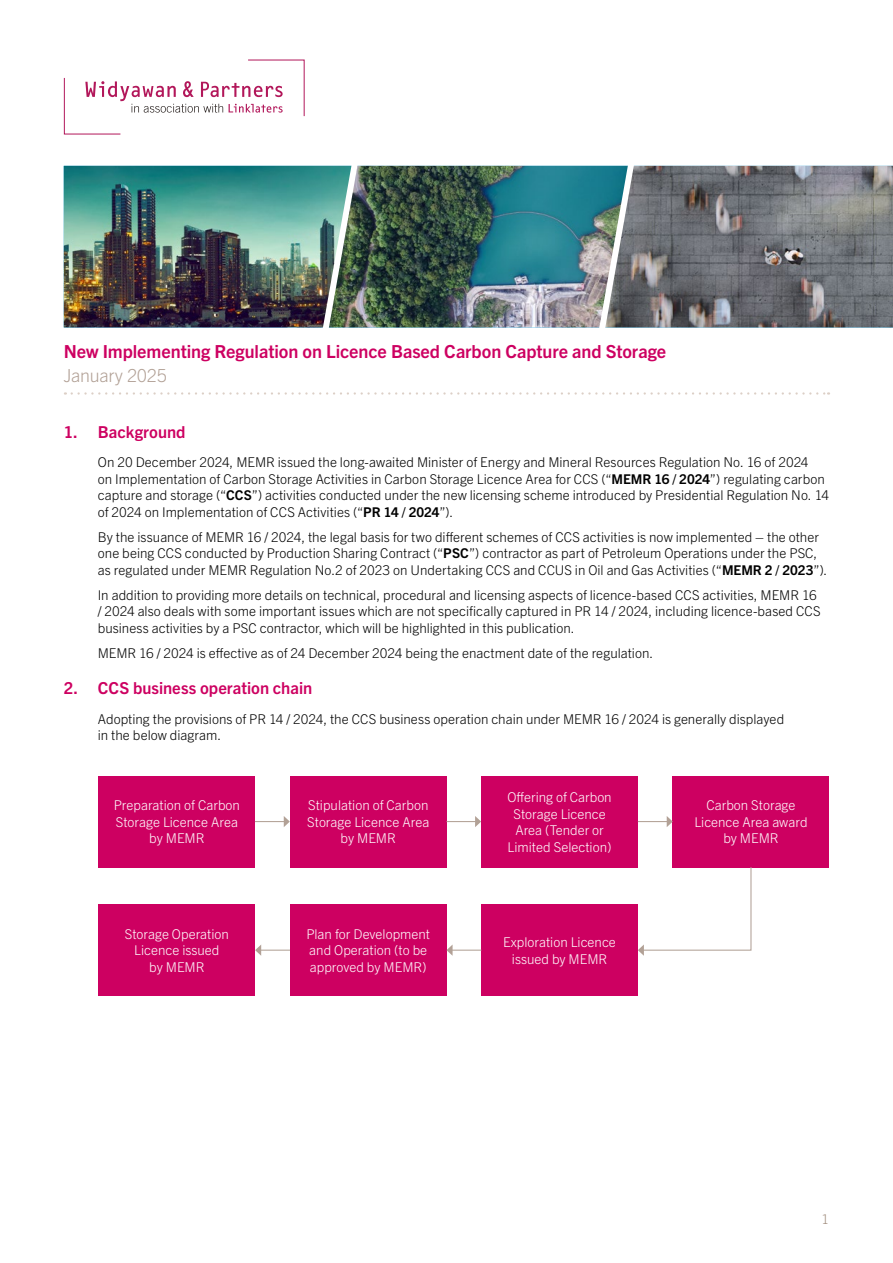
<style>
.page{position:relative;width:893px;height:1263px;background:#fff}
.page>*{position:absolute;margin:0;border:0;box-sizing:border-box;transform-origin:0 0}
.t1{font:700 18px "Trade Gothic Next LT Pro";letter-spacing:-.005em;color:#cd0061}
.t2{font:300 18px "Trade Gothic Next LT Pro";letter-spacing:-.015em;color:#b2a196}
.t3{font:700 16.5px "Trade Gothic Next LT Pro";color:#cd0061}
.t4{font:300 13.5px/16.5px "Trade Gothic Next LT Pro";color:#000}
.t5{font:300 13.5px/16.5px "Trade Gothic Next LT Pro";color:#fff;text-align:center}
.t6{font:300 13.5px "Trade Gothic Next LT Pro";color:#a18d7e}
.s1{font-weight:700}
</style>
<div class="page">
<svg style="left:64px;top:60px;width:241px;height:75px"></svg>
<img style="left:64px;top:166px;width:253px;height:161px">
<img style="left:364px;top:166px;width:229px;height:161px">
<img style="left:317px;top:165px;width:47px;height:163px">
<img style="left:640px;top:166px;width:253px;height:161px">
<img style="left:593px;top:165px;width:47px;height:163px">
<svg style="left:72px;top:392px;width:757px;height:3px"></svg>
<div style="left:99px;top:776px;width:156px;height:91px;background:#cd0061"></div>
<div style="left:290px;top:776px;width:156px;height:91px;background:#cd0061"></div>
<div style="left:481px;top:776px;width:157px;height:91px;background:#cd0061"></div>
<div style="left:481px;top:904px;width:157px;height:92px;background:#cd0061"></div>
<div style="left:290px;top:904px;width:156px;height:92px;background:#cd0061"></div>
<div style="left:99px;top:904px;width:156px;height:92px;background:#cd0061"></div>
<div style="left:673px;top:776px;width:156px;height:91px;background:#cd0061"></div>
<hr style="left:255px;top:821px;width:30px;height:1px;background:#b2a196">
<svg style="left:284px;top:816px;width:6px;height:11px"></svg>
<hr style="left:446px;top:821px;width:30px;height:1px;background:#b2a196">
<svg style="left:475px;top:816px;width:6px;height:11px"></svg>
<svg style="left:446px;top:944px;width:35px;height:12px"></svg>
<hr style="left:260px;top:950px;width:30px;height:1px;background:#b2a196">
<svg style="left:255px;top:945px;width:6px;height:11px"></svg>
<svg style="left:638px;top:816px;width:35px;height:11px"></svg>
<svg style="left:638px;top:866px;width:114px;height:90px"></svg>
<h1 class="t1" style="left:64px;top:339px;width:604px">New Implementing Regulation on Licence Based Carbon Capture and Storage</h1>
<h1 class="t2" style="left:64px;top:362px;width:105px">January 2025</h1>
<p class="t3" style="left:64px;top:420px;width:123px">1. Background</p>
<p class="t4" style="left:98px;top:453px;width:733px">On 20 December 2024, MEMR issued the long-awaited Minister of Energy and Mineral Resources Regulation No. 16 of 2024<br>on Implementation of Carbon Storage Activities in Carbon Storage Licence Area for CCS (“<span class="s1">MEMR 16 / 2024</span>”) regulating carbon capture and storage (“<span class="s1">CCS</span>”) activities conducted under the new licensing scheme introduced by Presidential Regulation No. 14 of 2024 on Implementation of CCS Activities (“<span class="s1">PR 14 / 2024</span>”).</p>
<p class="t4" style="left:98px;top:528px;width:731px">By the issuance of MEMR 16 / 2024, the legal basis for two different schemes of CCS activities is now implemented – the other one being CCS conducted by Production Sharing Contract (“<span class="s1">PSC</span>”) contractor as part of Petroleum Operations under the PSC, as regulated under MEMR Regulation No.2 of 2023 on Undertaking CCS and CCUS in Oil and Gas Activities (“<span class="s1">MEMR 2 / 2023</span>”).</p>
<p class="t4" style="left:98px;top:586px;width:724px">In addition to providing more details on technical, procedural and licensing aspects of licence-based CCS activities, MEMR 16 / 2024 also deals with some important issues which are not specifically captured in PR 14 / 2024, including licence-based CCS business activities by a PSC contractor, which will be highlighted in this publication.</p>
<p class="t4" style="left:98px;top:644px;width:557px">MEMR 16 / 2024 is effective as of 24 December 2024 being the enactment date of the regulation.</p>
<p class="t3" style="left:64px;top:677px;width:250px">2. CCS business operation chain</p>
<p class="t4" style="left:98px;top:709px;width:688px">Adopting the provisions of PR 14 / 2024, the CCS business operation chain under MEMR 16 / 2024 is generally displayed in the below diagram.</p>
<p class="t5" style="left:114px;top:796px;width:128px">Preparation of Carbon<br>Storage Licence Area by MEMR</p>
<p class="t5" style="left:307px;top:796px;width:124px">Stipulation of Carbon<br>Storage Licence Area by MEMR</p>
<p class="t5" style="left:507px;top:788px;width:106px">Offering of Carbon<br>Storage Licence<br>Area (Tender or<br>Limited Selection)</p>
<p class="t5" style="left:125px;top:925px;width:106px">Storage Operation<br>Licence issued<br>by MEMR</p>
<p class="t5" style="left:306px;top:925px;width:125px;text-align:left">Plan for Development and Operation (to be approved by MEMR)</p>
<p class="t5" style="left:503px;top:933px;width:114px">Exploration Licence issued by MEMR</p>
<p class="t5" style="left:694px;top:796px;width:115px">Carbon Storage<br>Licence Area award by MEMR</p>
<p class="t6" style="left:821px;top:1210px;width:9px">1</p>
</div>
